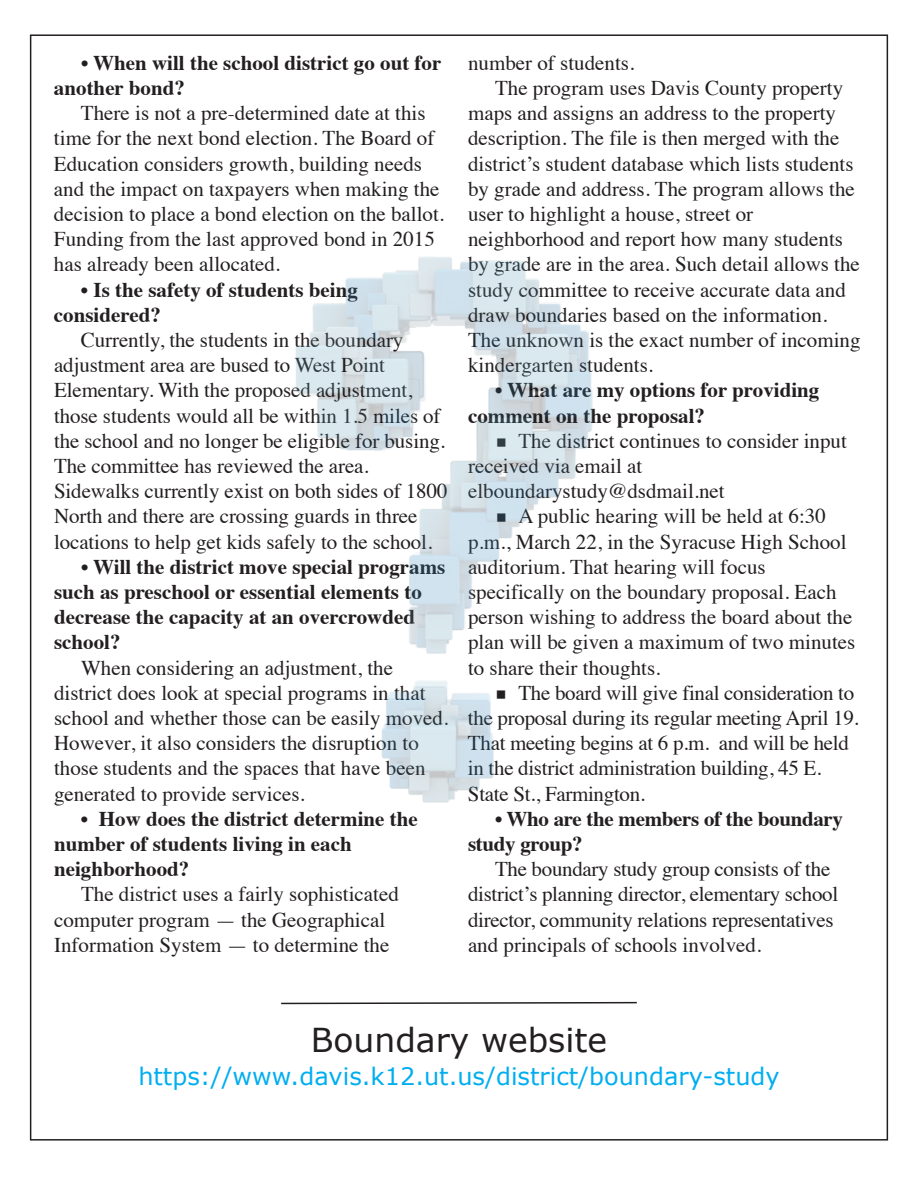
<style>
.page{position:relative;width:918px;height:1188px;background:#fff}
.page>*{position:absolute;margin:0;border:0;box-sizing:border-box;transform-origin:0 0}
.t1{font:33px "MS Reference Sans Serif";color:#231f20}
.t2{font:24px "MS Reference Sans Serif";color:#00aeef}
.t3{font:21px/25.2px "Times";color:#231f20}
.t4{font:700 21px/25.2px "Times";color:#231f20}
.s1{font-family:"Menlo"}
</style>
<div class="page">
<svg style="left:281px;top:1001px;width:356px;height:4px"></svg>
<img style="left:295px;top:256px;width:297px;height:546px">
<p class="t4" style="left:54px;top:52px;width:389px;text-indent:27px">• When will the school district go out for another bond?</p>
<p class="t3" style="left:54px;top:102px;width:392px;text-indent:27px">There is not a pre-determined date at this time for the next bond election. The Board of Education considers growth, building needs and the impact on taxpayers when making the decision to place a bond election on the ballot.<br>Funding from the last approved bond in 2015 has already been allocated.</p>
<p class="t4" style="left:54px;top:279px;width:305px;text-indent:27px">• Is the safety of students being considered?</p>
<p class="t3" style="left:54px;top:329px;width:395px;text-indent:27px">Currently, the students in the boundary adjustment area are bused to West Point Elementary. With the proposed adjustment, those students would all be within 1.5 miles of the school and no longer be eligible for busing.<br>The committee has reviewed the area.<br>Sidewalks currently exist on both sides of 1800<br>North and there are crossing guards in three locations to help get kids safely to the school.</p>
<p class="t4" style="left:54px;top:556px;width:393px;text-indent:27px">• Will the district move special programs such as preschool or essential elements to decrease the capacity at an overcrowded school?</p>
<p class="t3" style="left:54px;top:657px;width:396px;text-indent:27px">When considering an adjustment, the district does look at special programs in that school and whether those can be easily moved.<br>However, it also considers the disruption to those students and the spaces that have been generated to provide services.</p>
<p class="t4" style="left:54px;top:808px;width:365px;text-indent:27px">• How does the district determine the number of students living in each neighborhood?</p>
<p class="t3" style="left:54px;top:884px;width:346px;text-indent:27px">The district uses a fairly sophisticated computer program — the Geographical<br>Information System — to determine the</p>
<p class="t3" style="left:468px;top:52px;width:168px">number of students.</p>
<p class="t3" style="left:468px;top:77px;width:394px;text-indent:27px">The program uses Davis County property maps and assigns an address to the property description. The file is then merged with the district’s student database which lists students by grade and address. The program allows the user to highlight a house, street or neighborhood and report how many students by grade are in the area. Such detail allows the study committee to receive accurate data and draw boundaries based on the information.<br>The unknown is the exact number of incoming kindergarten students.</p>
<p class="t4" style="left:468px;top:380px;width:353px;text-indent:27px">• What are my options for providing comment on the proposal?</p>
<p class="t3" style="left:468px;top:430px;width:380px;text-indent:27px"><span class="s1">▪</span> The district continues to consider input received via email at elboundarystudy@dsdmail.net</p>
<p class="t3" style="left:468px;top:506px;width:389px;text-indent:27px"><span class="s1">▪</span> A public hearing will be held at 6:30 p.m., March 22, in the Syracuse High School auditorium. That hearing will focus specifically on the boundary proposal. Each person wishing to address the board about the plan will be given a maximum of two minutes to share their thoughts.</p>
<p class="t3" style="left:468px;top:682px;width:392px;text-indent:27px"><span class="s1">▪</span> The board will give final consideration to the proposal during its regular meeting April 19.<br>That meeting begins at 6 p.m. and will be held in the district administration building, 45 E.<br>State St., Farmington.</p>
<p class="t4" style="left:468px;top:808px;width:377px;text-indent:27px">• Who are the members of the boundary study group?</p>
<p class="t3" style="left:468px;top:858px;width:372px;text-indent:27px">The boundary study group consists of the district’s planning director, elementary school director, community relations representatives and principals of schools involved.</p>
<p class="t1" style="left:311px;top:1019px;width:298px">Boundary website</p>
<p class="t2" style="left:138px;top:1061px;width:643px">https://www.davis.k12.ut.us/district/boundary-study</p>
</div>
